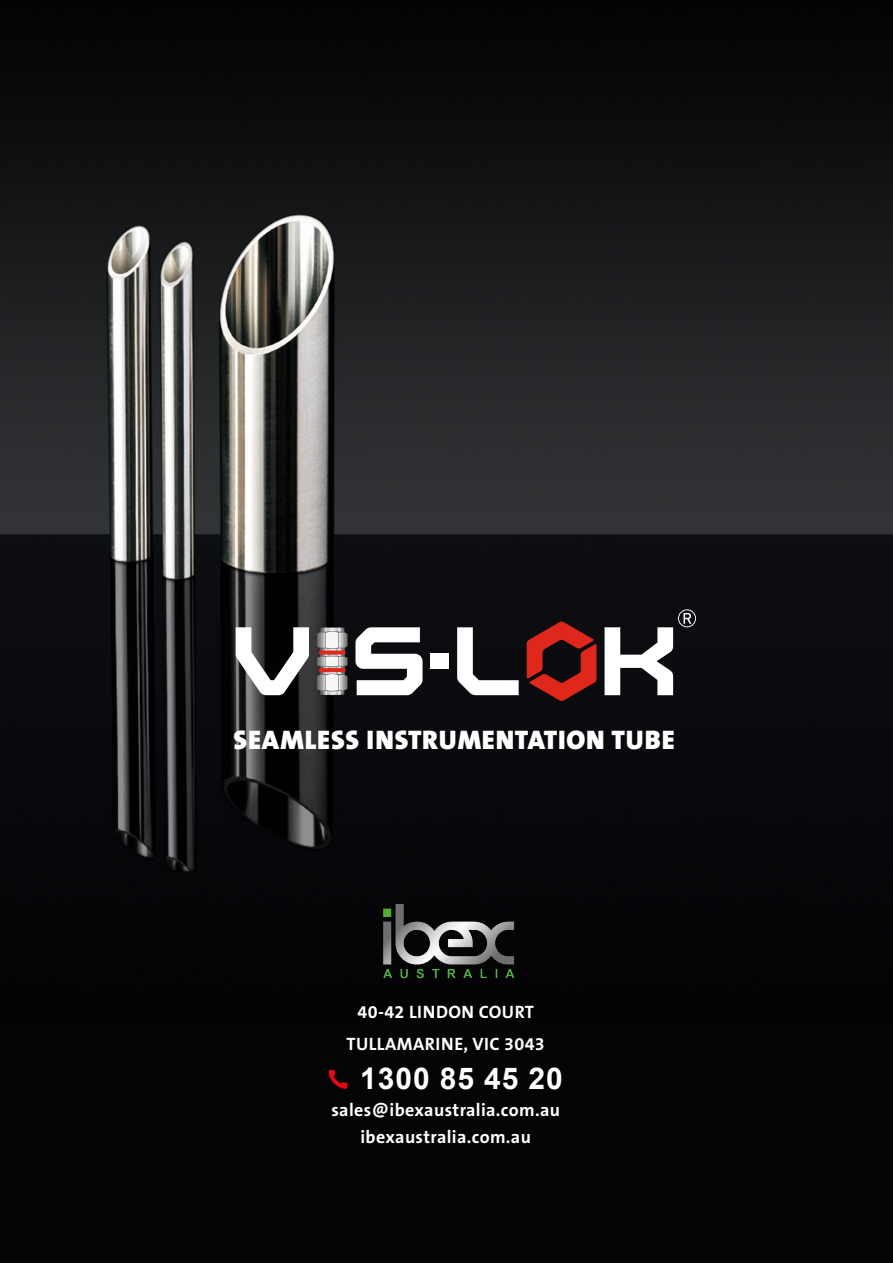
<style>
.page{position:relative;width:893px;height:1263px;background:#030405}
.page>*{position:absolute;margin:0;border:0;box-sizing:border-box;transform-origin:0 0}
.t1{font:700 30px "Arial";letter-spacing:.03em;color:#fff}
.t2{font:900 27px "The Sans B9";letter-spacing:.03em;color:#fff}
.t3{font:700 18px/31.5px "The Sans B7";letter-spacing:.02em;color:#fff;text-align:center}
</style>
<div class="page">
<img style="left:0;top:134px;width:893px;height:738px">
<svg style="left:328px;top:1070px;width:20px;height:19px"></svg>
<img style="left:383px;top:904px;width:132px;height:75px">
<svg style="left:527px;top:621px;width:69px;height:80px"></svg>
<svg style="left:236px;top:627px;width:73px;height:68px"></svg>
<svg style="left:355px;top:627px;width:68px;height:68px"></svg>
<div style="left:431px;top:654px;width:18px;height:15px;background:#fff"></div>
<svg style="left:457px;top:627px;width:62px;height:68px"></svg>
<svg style="left:317px;top:627px;width:30px;height:68px"></svg>
<svg style="left:319px;top:668px;width:27px;height:4px"></svg>
<svg style="left:319px;top:650px;width:27px;height:4px"></svg>
<svg style="left:605px;top:609px;width:91px;height:86px"></svg>
<h2 class="t2" style="left:234px;top:725px;width:443px">SEAMLESS INSTRUMENTATION TUBE</h2>
<p class="t3" style="left:347px;top:997px;width:200px">40-42 LINDON COURT<br>TULLAMARINE, VIC 3043</p>
<h1 class="t1" style="left:360px;top:1057px;width:204px">1300 85 45 20</h1>
<p class="t3" style="left:331px;top:1097px;width:230px;line-height:27px">sales@ibexaustralia.com.au ibexaustralia.com.au</p>
</div>
